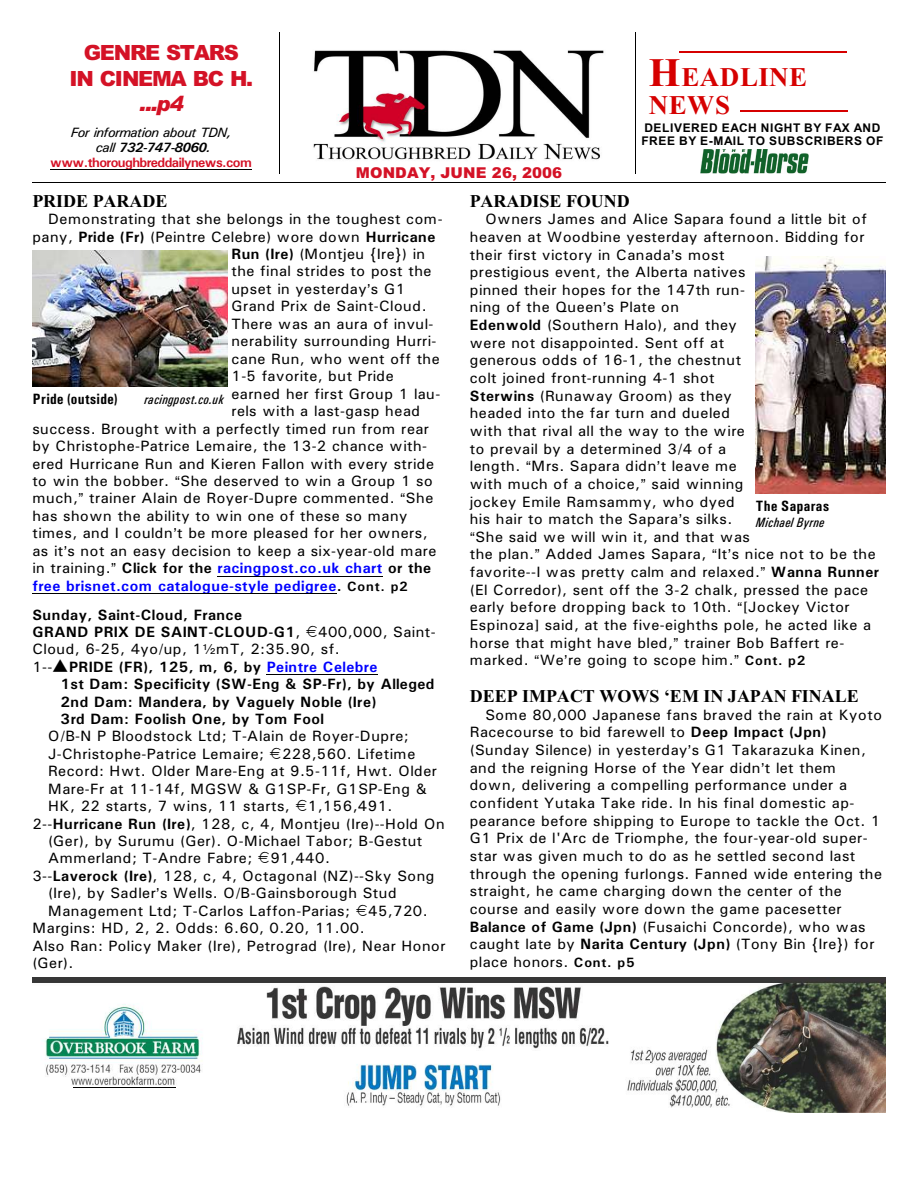
<style>
.page{position:relative;width:918px;height:1188px;background:#fff}
.page>*{position:absolute;margin:0;border:0;box-sizing:border-box;transform-origin:0 0}
.t1{font:700 27px/27.3px "Times New Roman";letter-spacing:.02em;color:#d60000}
.t2{font:900 21px/25.2px "Arial";letter-spacing:-.06em;color:#d41226;text-align:center}
.t3{font:italic 900 21px "Arial";color:#d41226}
.t4{font:700 18px "Times New Roman";color:#000}
.t5{font:15px/17.7px "Univers";letter-spacing:.03em;color:#000}
.t6{font:700 15px/17.4px "Univers";letter-spacing:.03em;color:#000}
.t7{font:700 15px "Univers";letter-spacing:.03em;color:#00f}
.t8{font:700 15px "Univers Condensed";letter-spacing:.025em;color:#000}
.t9{font:900 15px "Arial";letter-spacing:.01em;color:#d41226}
.t10{font:700 13.5px/15px "Univers";letter-spacing:-.04em;color:#d41226;text-align:center}
.t11{font:italic 13.5px "Univers Condensed";letter-spacing:.02em;color:#000}
.t12{font:700 12px/12.8px "Arial";letter-spacing:.045em;color:#000}
.s1{font-weight:400;font-style:italic;color:#000}
.s2{font-style:italic;color:#000}
.s3{font-size:40.5px}
.s4{font-weight:700}
.s5{font-weight:400;color:#000}
.s6{color:#000}
.s7{font-size:13.5px;color:#000}
.s8{font-weight:400}
.s9{color:#00f}
.s10{font-weight:700;font-size:13.5px}
</style>
<div class="page">
<hr style="left:50px;top:170px;width:201px;height:1px;background:#000">
<img style="left:313px;top:50px;width:291px;height:110px">
<img style="left:700px;top:150px;width:109px;height:24px">
<hr style="left:280px;top:32px;width:1px;height:142px;background:#000">
<hr style="left:635px;top:32px;width:1px;height:142px;background:#000">
<hr style="left:32px;top:183px;width:853px;height:1px;background:#000">
<hr style="left:217px;top:576px;width:166px;height:1px;background:#000">
<hr style="left:32px;top:593px;width:305px;height:1px;background:#000">
<hr style="left:267px;top:674px;width:111px;height:1px;background:#000">
<hr style="left:680px;top:51px;width:167px;height:1px;background:#d60000">
<hr style="left:740px;top:111px;width:108px;height:1px;background:#d60000">
<img style="left:32px;top:977px;width:854px;height:135px">
<hr style="left:73px;top:1087px;width:103px;height:1px;background:#000">
<img style="left:33px;top:250px;width:194px;height:136px">
<img style="left:756px;top:256px;width:130px;height:238px">
<h2 class="t2" style="left:70px;top:43px;width:185px">GENRE STARS<br>IN CINEMA BC H.</h2>
<h2 class="t3" style="left:139px;top:95px;width:46px">...p4</h2>
<p class="t10" style="left:50px;top:126px;width:203px"><span class="s1">For information about TDN,<br>call</span> <span class="s2">732-747-8060. </span>www.thoroughbreddailynews.com</p>
<p class="t9" style="left:356px;top:168px;width:208px">MONDAY, JUNE 26, 2006</p>
<h1 class="t1" style="left:649px;top:66px;width:160px"><span class="s3">H</span>EADLINE<br>NEWS</h1>
<p class="t12" style="left:641px;top:123px;width:244px">DELIVERED EACH NIGHT BY FAX AND<br>FREE BY E-MAIL TO SUBSCRIBERS OF</p>
<p class="t4" style="left:32px;top:195px;width:137px">PRIDE PARADE</p>
<p class="t5" style="left:48px;top:211px;width:396px">Demonstrating that she belongs in the toughest com-</p>
<p class="t5" style="left:32px;top:229px;width:405px">pany, <span class="s4">Pride (Fr)</span> (Peintre Celebre) wore down <span class="s4">Hurricane</span></p>
<p class="t5" style="left:231px;top:246px;width:195px"><span class="s4">Run (Ire)</span> (Montjeu {Ire}) in</p>
<p class="t5" style="left:231px;top:264px;width:202px">the final strides to post the</p>
<p class="t5" style="left:231px;top:281px;width:175px">upset in yesterday s G1</p>
<p class="t5" style="left:231px;top:299px;width:197px">Grand Prix de Saint-Cloud.</p>
<p class="t5" style="left:231px;top:316px;width:204px">There was an aura of invul-</p>
<p class="t5" style="left:231px;top:334px;width:207px">nerability surrounding Hurri-</p>
<p class="t5" style="left:231px;top:351px;width:210px">cane Run, who went off the</p>
<p class="t5" style="left:231px;top:369px;width:164px">1-5 favorite, but Pride</p>
<p class="t5" style="left:231px;top:386px;width:210px">earned her first Group 1 lau-</p>
<p class="t5" style="left:231px;top:403px;width:190px">rels with a last-gasp head</p>
<p class="t5" style="left:32px;top:421px;width:398px">success. Brought with a perfectly timed run from rear</p>
<p class="t5" style="left:32px;top:438px;width:396px">by Christophe-Patrice Lemaire, the 13-2 chance with-</p>
<p class="t5" style="left:32px;top:456px;width:403px">ered Hurricane Run and Kieren Fallon with every stride</p>
<p class="t5" style="left:32px;top:473px;width:402px">to win the bobber. She deserved to win a Group 1 so</p>
<p class="t5" style="left:32px;top:491px;width:403px">much, trainer Alain de Royer-Dupre commented. She</p>
<p class="t5" style="left:32px;top:508px;width:377px">has shown the ability to win one of these so many</p>
<p class="t5" style="left:32px;top:526px;width:397px">times, and I couldn t be more pleased for her owners,</p>
<p class="t5" style="left:32px;top:543px;width:405px">as it s not an easy decision to keep a six-year-old mare</p>
<p class="t7" style="left:32px;top:563px;width:400px"><span class="s5">in training.</span> <span class="s6">Click for the</span> racingpost.co.uk chart <span class="s6">or the</span></p>
<p class="t7" style="left:32px;top:580px;width:377px">free brisnet.com catalogue-style pedigree<span class="s6">.</span> <span class="s7">Cont. p2</span></p>
<p class="t6" style="left:32px;top:607px;width:405px">Sunday, Saint-Cloud, France<br>GRAND PRIX DE SAINT-CLOUD-G1<span class="s8">, 400,000, Saint-Cloud, 6-25, 4yo/up, 1 mT, 2:35.90, sf.<br>1--</span>▲PRIDE (FR), 125, m, 6, by <span class="s9">Peintre Celebre</span></p>
<p class="t6" style="left:61px;top:677px;width:375px">1st Dam: Specificity (SW-Eng &amp; SP-Fr), by Alleged<br>2nd Dam: Mandera, by Vaguely Noble (Ire)<br>3rd Dam: Foolish One, by Tom Fool</p>
<p class="t5" style="left:48px;top:729px;width:362px">O/B-N P Bloodstock Ltd; T-Alain de Royer-Dupre;</p>
<p class="t5" style="left:48px;top:746px;width:369px">J-Christophe-Patrice Lemaire; 228,560. Lifetime</p>
<p class="t5" style="left:48px;top:763px;width:391px">Record: Hwt. Older Mare-Eng at 9.5-11f, Hwt. Older</p>
<p class="t5" style="left:48px;top:781px;width:381px">Mare-Fr at 11-14f, MGSW &amp; G1SP-Fr, G1SP-Eng &amp;</p>
<p class="t5" style="left:48px;top:798px;width:346px">HK, 22 starts, 7 wins, 11 starts, 1,156,491.</p>
<p class="t5" style="left:32px;top:816px;width:414px">2--<span class="s4">Hurricane Run (Ire)</span>, 128, c, 4, Montjeu (Ire)--Hold On</p>
<p class="t5" style="left:48px;top:833px;width:376px">(Ger), by Surumu (Ger). O-Michael Tabor; B-Gestut</p>
<p class="t5" style="left:48px;top:851px;width:284px">Ammerland; T-Andre Fabre; 91,440.</p>
<p class="t5" style="left:32px;top:868px;width:404px">3--<span class="s4">Laverock (Ire)</span>, 128, c, 4, Octagonal (NZ)--Sky Song</p>
<p class="t5" style="left:48px;top:886px;width:350px">(Ire), by Sadler s Wells. O/B-Gainsborough Stud</p>
<p class="t5" style="left:48px;top:903px;width:381px">Management Ltd; T-Carlos Laffon-Parias; 45,720.</p>
<p class="t5" style="left:32px;top:921px;width:334px">Margins: HD, 2, 2. Odds: 6.60, 0.20, 11.00.</p>
<p class="t5" style="left:32px;top:938px;width:415px">Also Ran: Policy Maker (Ire), Petrograd (Ire), Near Honor</p>
<p class="t5" style="left:32px;top:956px;width:43px">(Ger).</p>
<p class="t8" style="left:33px;top:393px;width:86px">Pride (outside)</p>
<p class="t11" style="left:144px;top:394px;width:81px">racingpost.co.uk</p>
<p class="t4" style="left:470px;top:195px;width:162px">PARADISE FOUND</p>
<p class="t5" style="left:485px;top:212px;width:383px">Owners James and Alice Sapara found a little bit of</p>
<p class="t5" style="left:470px;top:229px;width:396px">heaven at Woodbine yesterday afternoon. Bidding for</p>
<p class="t5" style="left:470px;top:247px;width:256px">their first victory in Canada s most</p>
<p class="t5" style="left:470px;top:265px;width:277px">prestigious event, the Alberta natives</p>
<p class="t5" style="left:470px;top:282px;width:277px">pinned their hopes for the 147th run-</p>
<p class="t5" style="left:470px;top:300px;width:211px">ning of the Queen s Plate on</p>
<p class="t5" style="left:470px;top:317px;width:269px"><span class="s4">Edenwold</span> (Southern Halo), and they</p>
<p class="t5" style="left:470px;top:335px;width:256px">were not disappointed. Sent off at</p>
<p class="t5" style="left:470px;top:353px;width:273px">generous odds of 16-1, the chestnut</p>
<p class="t5" style="left:470px;top:370px;width:246px">colt joined front-running 4-1 shot</p>
<p class="t5" style="left:470px;top:388px;width:264px"><span class="s4">Sterwins</span> (Runaway Groom) as they</p>
<p class="t5" style="left:470px;top:406px;width:262px">headed into the far turn and dueled</p>
<p class="t5" style="left:470px;top:423px;width:277px">with that rival all the way to the wire</p>
<p class="t5" style="left:470px;top:441px;width:258px">to prevail by a determined 3/4 of a</p>
<p class="t5" style="left:470px;top:459px;width:269px">length. Mrs. Sapara didn t leave me</p>
<p class="t5" style="left:470px;top:476px;width:275px">with much of a choice, said winning</p>
<p class="t5" style="left:470px;top:494px;width:267px">jockey Emile Ramsammy, who dyed</p>
<p class="t5" style="left:470px;top:511px;width:264px">his hair to match the Sapara s silks.</p>
<p class="t5" style="left:476px;top:529px;width:276px">She said we will win it, and that was</p>
<p class="t5" style="left:470px;top:547px;width:408px">the plan. Added James Sapara, It s nice not to be the</p>
<p class="t5" style="left:470px;top:564px;width:411px">favorite--I was pretty calm and relaxed. <span class="s4">Wanna Runner</span></p>
<p class="t5" style="left:470px;top:582px;width:400px">(El Corredor), sent off the 3-2 chalk, pressed the pace</p>
<p class="t5" style="left:470px;top:600px;width:382px">early before dropping back to 10th. [Jockey Victor</p>
<p class="t5" style="left:470px;top:617px;width:403px">Espinoza] said, at the five-eighths pole, he acted like a</p>
<p class="t5" style="left:470px;top:635px;width:376px">horse that might have bled, trainer Bob Baffert re-</p>
<p class="t5" style="left:470px;top:653px;width:337px">marked. We re going to scope him. <span class="s10">Cont. p2</span></p>
<p class="t4" style="left:470px;top:690px;width:391px">DEEP IMPACT WOWS ‘EM IN JAPAN FINALE</p>
<p class="t5" style="left:470px;top:707px;width:414px;text-indent:16px">Some 80,000 Japanese fans braved the rain at Kyoto Racecourse to bid farewell to <span class="s4">Deep Impact (Jpn) </span>(Sunday Silence) in yesterday s G1 Takarazuka Kinen, and the reigning Horse of the Year didn t let them down, delivering a compelling performance under a confident Yutaka Take ride. In his final domestic ap&shy;pearance before shipping to Europe to tackle the Oct. 1<br>G1 Prix de l'Arc de Triomphe, the four-year-old super&shy;star was given much to do as he settled second last through the opening furlongs. Fanned wide entering the straight, he came charging down the center of the course and easily wore down the game pacesetter <span class="s4">Balance of Game (Jpn)</span> (Fusaichi Concorde), who was caught late by <span class="s4">Narita Century (Jpn)</span> (Tony Bin {Ire}) for place honors. <span class="s10">Cont. p5</span></p>
<p class="t8" style="left:756px;top:501px;width:75px">The Saparas</p>
<p class="t11" style="left:756px;top:517px;width:70px">Michael Byrne</p>
</div>
